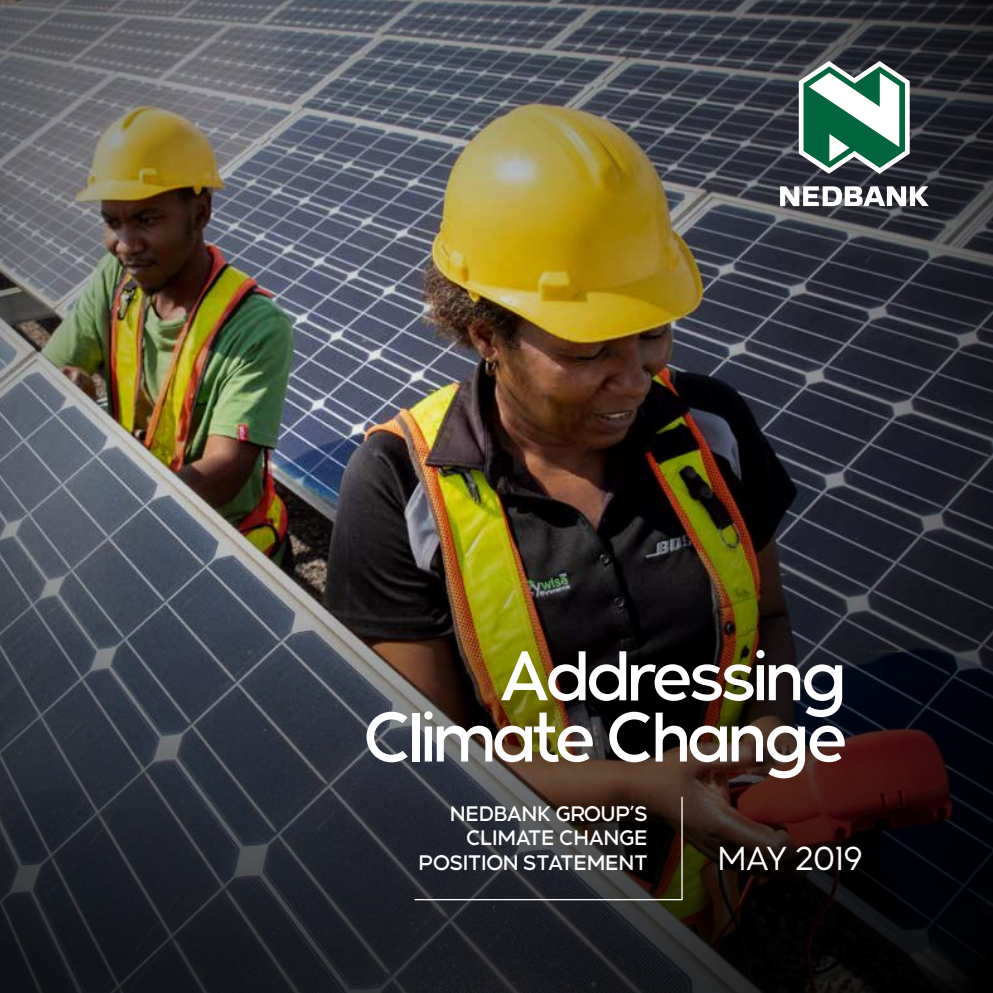
<style>
.page{position:relative;width:993px;height:993px;background:#fff}
.page>*{position:absolute;margin:0;border:0;box-sizing:border-box;transform-origin:0 0}
.t1{font:500 70px/61.2px "Nedbank Sans";letter-spacing:-.055em;color:#fff;text-align:right}
.t2{font:33.25px "Nedbank Sans";letter-spacing:-.03em;color:#fff}
.t3{font:500 21px/24.5px "Nedbank Sans";letter-spacing:-.02em;color:#fff;text-align:right}
</style>
<div class="page">
<img style="left:0;top:0;width:992px;height:377px">
<img style="left:0;top:377px;width:992px;height:615px">
<svg style="left:779px;top:186px;width:149px;height:20px"></svg>
<svg style="left:798px;top:61px;width:111px;height:113px"></svg>
<svg style="left:413px;top:795px;width:270px;height:105px;background:#2c2a2c"></svg>
<h1 class="t1" style="left:362px;top:644px;width:487px">Addressing<br>Climate Change</h1>
<p class="t3" style="left:418px;top:800px;width:230px">NEDBANK GROUP’S<br>CLIMATE CHANGE<br>POSITION STATEMENT</p>
<h2 class="t2" style="left:717px;top:838px;width:147px">MAY 2019</h2>
</div>
